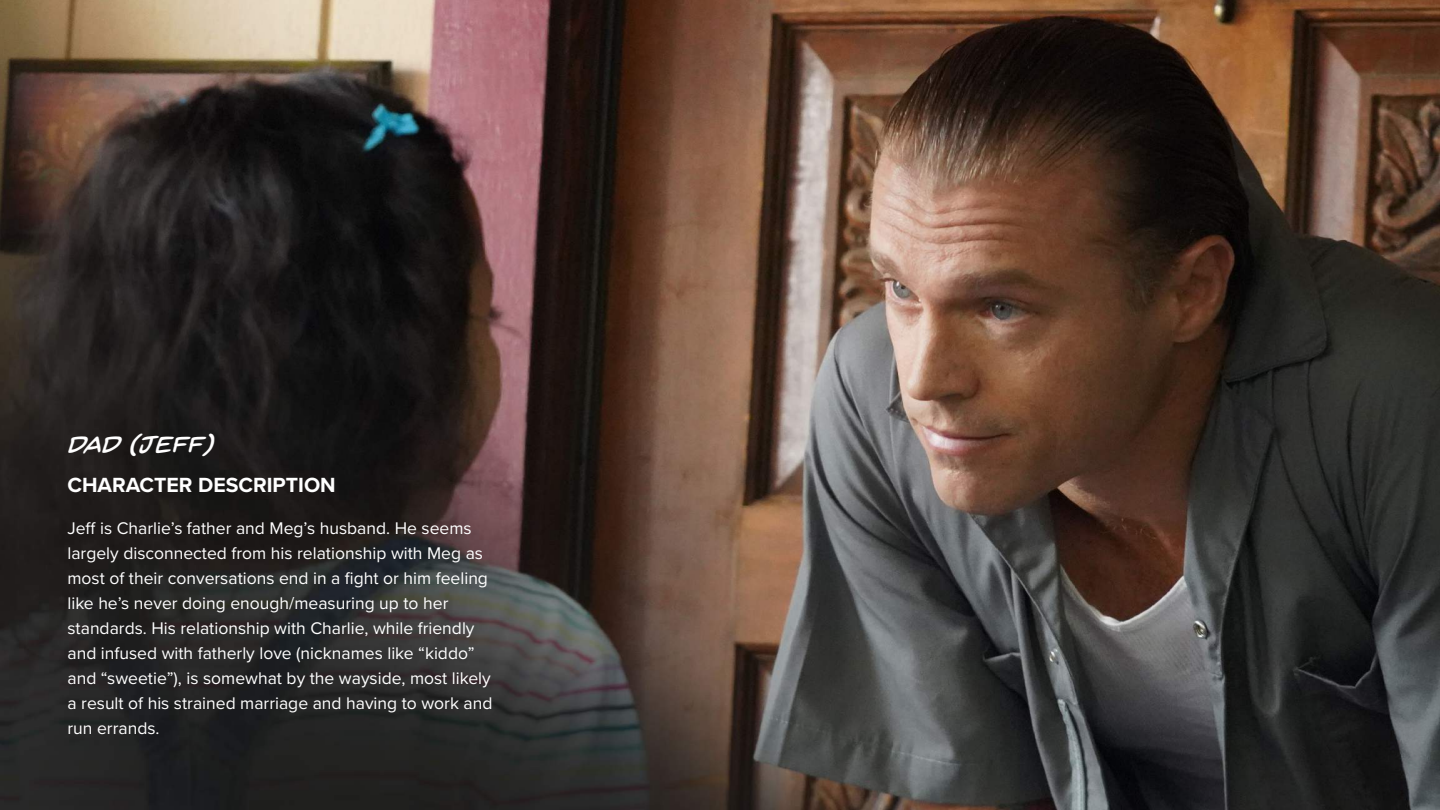
<style>
.page{position:relative;width:1440px;height:810px;background:#fff}
.page>*{position:absolute;margin:0;border:0;box-sizing:border-box;transform-origin:0 0}
.t1{font:italic 25px "Back Issues BB";color:#fff}
.t2{font:700 21.25px "Proxima Nova";color:#fff}
.t3{font:17.5px/25px "Proxima Nova";color:#fff}
</style>
<div class="page">
<img style="left:0;top:0;width:1440px;height:810px">
<h1 class="t1" style="left:68px;top:433px;width:147px">Dad (jeff)</h1>
<p class="t2" style="left:68px;top:469px;width:270px">CHARACTER DESCRIPTION</p>
<p class="t3" style="left:68px;top:515px;width:427px">Jeff is Charlie’s father and Meg’s husband. He seems largely disconnected from his relationship with Meg as most of their conversations end in a fight or him feeling like he’s never doing enough/measuring up to her standards. His relationship with Charlie, while friendly and infused with fatherly love (nicknames like “kiddo” and “sweetie”), is somewhat by the wayside, most likely a result of his strained marriage and having to work and run errands.</p>
</div>
